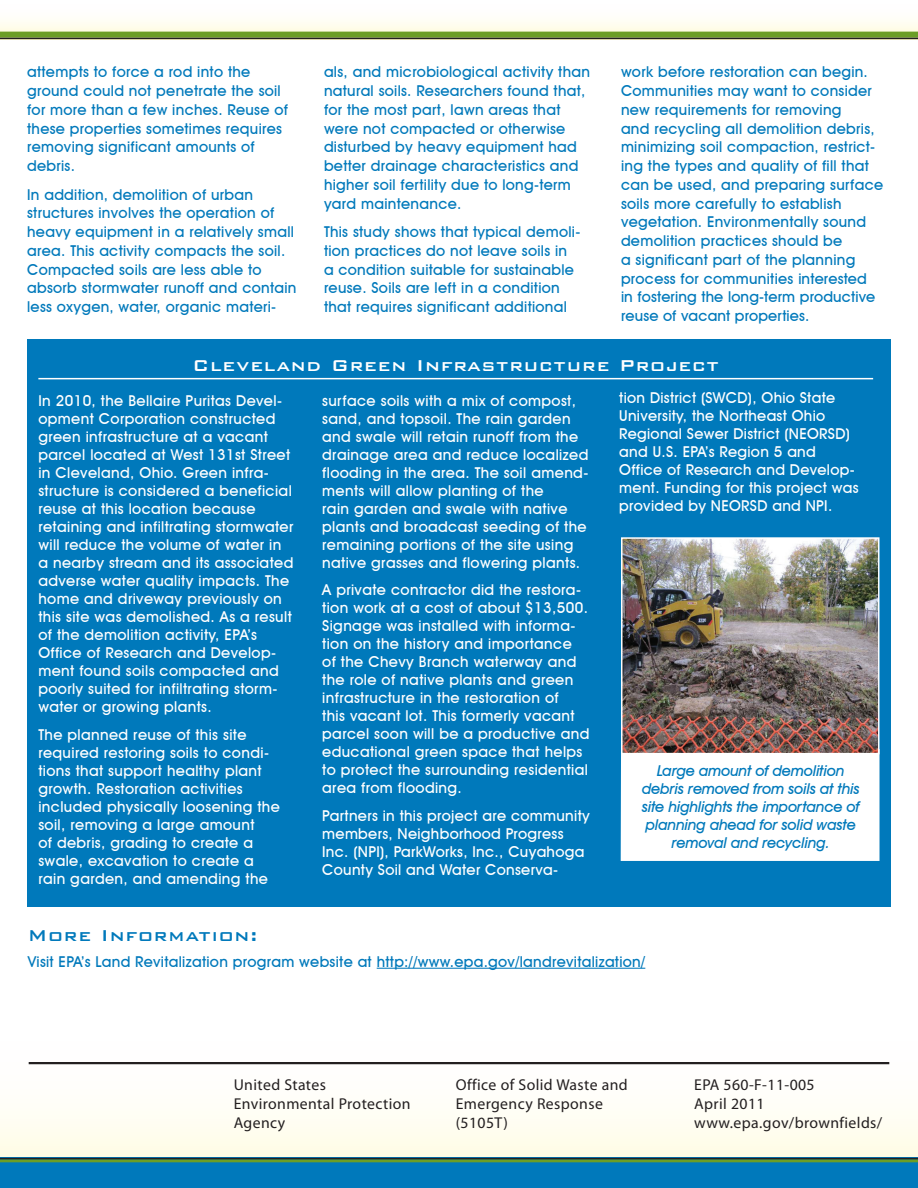
<style>
.page{position:relative;width:918px;height:1188px;background:#fff}
.page>*{position:absolute;margin:0;border:0;box-sizing:border-box;transform-origin:0 0}
.Example_Box_Header{font:500 21px "Bank Gothic BT";letter-spacing:.04em;color:#fff}
.More_Information_Hea{font:500 21px "Bank Gothic BT";letter-spacing:.04em;color:#0079bb}
.EPA_Info{font:15.75px "Myriad Pro";letter-spacing:.025em;color:#231f20}
.Box_Text{font:500 15px/18px "Avant Garde IT Cby BT";letter-spacing:.025em;color:#fff}
.Body_Text{font:500 15px/18.8px "Avant Garde IT Cby BT";letter-spacing:.02em;color:#0079bb}
.t1{font:italic 500 15px/18px "Avant Garde IT Cby BT";letter-spacing:-.01em;color:#0079bb;text-align:center}
</style>
<div class="page">
<svg style="left:0;top:1062px;width:918px;height:96px;fill:#fffef5"></svg>
<div style="left:0;top:1158px;width:918px;height:30px;background:#0079bb"></div>
<hr style="left:0;top:1159px;width:918px;height:3px;background:#6c9e25">
<svg style="left:0;top:21px;width:918px;height:11px;fill:#fffdec"></svg>
<div style="left:0;top:32px;width:918px;height:6px;background:#6c9e25"></div>
<hr style="left:0;top:38px;width:918px;height:1px;background:#231f20">
<hr style="left:0;top:1158px;width:918px;height:1px;background:#231f20">
<hr style="left:29px;top:1062px;width:860px;height:2px;background:#231f20">
<hr style="left:377px;top:968px;width:268px;height:1px;background:#0079bb">
<div style="left:27px;top:339px;width:864px;height:568px;background:#0079bb"></div>
<hr style="left:38px;top:378px;width:835px;height:1px;background:#fff">
<div style="left:621px;top:754px;width:259px;height:107px;background:#fff"></div>
<img style="left:624px;top:540px;width:253px;height:211px">
<div style="left:621px;top:537px;width:259px;height:217px;border:2px solid #fff"></div>
<p class="Body_Text" style="left:27px;top:63px;width:262px">attempts to force a rod into the ground could not penetrate the soil for more than a few inches. Reuse of these properties sometimes requires removing significant amounts of debris.</p>
<p class="Body_Text" style="left:27px;top:185px;width:271px">In addition, demolition of urban structures involves the operation of heavy equipment in a relatively small area. This activity compacts the soil.<br>Compacted soils are less able to absorb stormwater runoff and contain less oxygen, water, organic materi-</p>
<p class="Body_Text" style="left:324px;top:63px;width:268px">als, and microbiological activity than natural soils. Researchers found that, for the most part, lawn areas that were not compacted or otherwise disturbed by heavy equipment had better drainage characteristics and higher soil fertility due to long-term yard maintenance.</p>
<p class="Body_Text" style="left:324px;top:222px;width:258px">This study shows that typical demoli&shy;tion practices do not leave soils in a condition suitable for sustainable reuse. Soils are left in a condition that requires significant additional</p>
<p class="Body_Text" style="left:621px;top:63px;width:264px">work before restoration can begin.<br>Communities may want to consider new requirements for removing<br>and recycling all demolition debris, minimizing soil compaction, restrict&shy;ing the types and quality of fill that can be used, and preparing surface soils more carefully to establish vegetation. Environmentally sound demolition practices should be<br>a significant part of the planning process for communities interested<br>in fostering the long-term productive reuse of vacant properties.</p>
<p class="Example_Box_Header" style="left:193px;top:354px;width:528px">Cleveland Green Infrastructure Project</p>
<p class="Box_Text" style="left:38px;top:392px;width:257px">In 2010, the Bellaire Puritas Devel&shy;opment Corporation constructed green infrastructure at a vacant parcel located at West 131st Street in Cleveland, Ohio. Green infra&shy;structure is considered a beneficial reuse at this location because retaining and infiltrating stormwater will reduce the volume of water in a nearby stream and its associated adverse water quality impacts. The home and driveway previously on this site was demolished. As a result of the demolition activity, EPA’s Office of Research and Develop&shy;ment found soils compacted and poorly suited for infiltrating storm&shy;water or growing plants.</p>
<p class="Box_Text" style="left:38px;top:725px;width:243px">The planned reuse of this site required restoring soils to condi&shy;tions that support healthy plant growth. Restoration activities included physically loosening the soil, removing a large amount<br>of debris, grading to create a swale, excavation to create a rain garden, and amending the</p>
<p class="Box_Text" style="left:619px;top:389px;width:241px">tion District (SWCD), Ohio State<br>University, the Northeast Ohio<br>Regional Sewer District (NEORSD) and U.S. EPA’s Region 5 and<br>Office of Research and Develop&shy;ment. Funding for this project was provided by NEORSD and NPI.</p>
<p class="Box_Text" style="left:322px;top:391px;width:268px">surface soils with a mix of compost, sand, and topsoil. The rain garden and swale will retain runoff from the drainage area and reduce localized flooding in the area. The soil amend&shy;ments will allow planting of the<br>rain garden and swale with native plants and broadcast seeding of the remaining portions of the site using native grasses and flowering plants.</p>
<p class="Box_Text" style="left:322px;top:581px;width:269px">A private contractor did the restora&shy;tion work at a cost of about $13,500.<br>Signage was installed with informa&shy;tion on the history and importance<br>of the Chevy Branch waterway and the role of native plants and green infrastructure in the restoration of<br>this vacant lot. This formerly vacant parcel soon will be a productive and educational green space that helps to protect the surrounding residential area from flooding.</p>
<p class="Box_Text" style="left:322px;top:807px;width:269px">Partners in this project are community members, Neighborhood Progress Inc. (NPI), ParkWorks, Inc., Cuyahoga County Soil and Water Conserva-</p>
<p class="t1" style="left:642px;top:761px;width:219px">Large amount of demolition debris removed from soils at this site highlights the importance of planning ahead for solid waste removal and recycling.</p>
<p class="More_Information_Hea" style="left:28px;top:924px;width:231px">More Information:</p>
<p class="Body_Text" style="left:28px;top:952px;width:619px">Visit EPA’s Land Revitalization program website at http://www.epa.gov/landrevitalization/</p>
<p class="EPA_Info" style="left:234px;top:1075px;width:94px">United States</p>
<p class="EPA_Info" style="left:456px;top:1075px;width:173px">Office of Solid Waste and</p>
<p class="EPA_Info" style="left:694px;top:1075px;width:122px">EPA 560-F-11-005</p>
<p class="EPA_Info" style="left:234px;top:1094px;width:178px">Environmental Protection</p>
<p class="EPA_Info" style="left:456px;top:1094px;width:149px">Emergency Response</p>
<p class="EPA_Info" style="left:694px;top:1094px;width:72px">April 2011</p>
<p class="EPA_Info" style="left:234px;top:1113px;width:53px">Agency</p>
<p class="EPA_Info" style="left:456px;top:1113px;width:54px">(5105T)</p>
<p class="EPA_Info" style="left:694px;top:1113px;width:190px">www.epa.gov/brownfields/</p>
</div>
